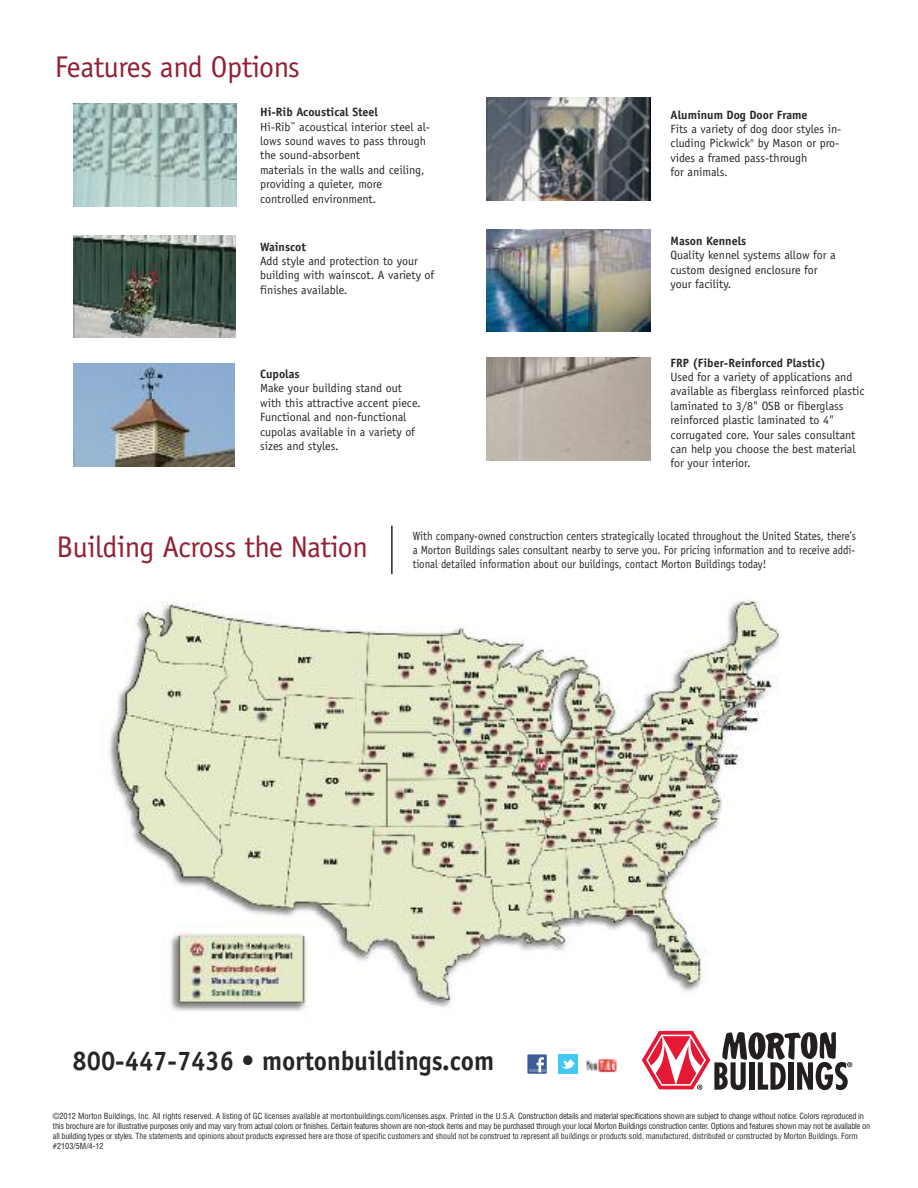
<style>
.page{position:relative;width:918px;height:1188px;background:#fff}
.page>*{position:absolute;margin:0;border:0;box-sizing:border-box;transform-origin:0 0}
.t1{font:30px "Officina Sans";letter-spacing:-.015em;color:#922133}
.t2{font:700 27px "Officina Sans";color:#272627;scale:.95 1}
.t3{font:12px/14.4px "Officina Sans";color:#272627}
.t4{font:12px/14.4px "Officina Sans";color:#272627;text-align:justify;scale:.9 1}
.t5{font:700 12px "Officina Sans";color:#272627}
.t6{font:condensed 8.25px/9.9px "Helvetica";letter-spacing:-.025em;color:#272627}
.s1{font-weight:700}
</style>
<div class="page">
<img style="left:74px;top:104px;width:163px;height:102px">
<img style="left:109px;top:600px;width:671px;height:411px">
<svg style="left:642px;top:1031px;width:210px;height:59px"></svg>
<img style="left:74px;top:235px;width:162px;height:103px">
<img style="left:74px;top:364px;width:160px;height:102px">
<img style="left:487px;top:98px;width:163px;height:102px">
<img style="left:487px;top:229px;width:163px;height:103px">
<img style="left:487px;top:358px;width:163px;height:102px">
<hr style="left:391px;top:526px;width:2px;height:48px;background:#272627">
<div style="left:559px;top:1054px;width:19px;height:20px;background:#42c8f4"></div>
<svg style="left:561px;top:1059px;width:14px;height:10px"></svg>
<img style="left:585px;top:1059px;width:32px;height:14px">
<div style="left:527px;top:1054px;width:20px;height:20px;background:#3b5b99"></div>
<svg style="left:529px;top:1057px;width:16px;height:15px"></svg>
<h1 class="t1" style="left:55px;top:56px;width:247px">Features and Options</h1>
<p class="t3" style="left:260px;top:106px;width:171px"><span class="s1">Hi-Rib Acoustical Steel<br></span>Hi-Rib<sup>™</sup> acoustical interior steel al&shy;lows sound waves to pass through the sound-absorbent<br>materials in the walls and ceiling, providing a quieter, more controlled environment.</p>
<p class="t5" style="left:260px;top:242px;width:47px">Wainscot</p>
<p class="t3" style="left:260px;top:255px;width:175px">Add style and protection to your building with wainscot. A variety of finishes available.</p>
<p class="t5" style="left:260px;top:369px;width:41px">Cupolas</p>
<p class="t3" style="left:260px;top:382px;width:162px">Make your building stand out with this attractive accent piece.<br>Functional and non-functional cupolas available in a variety of sizes and styles.</p>
<p class="t5" style="left:671px;top:110px;width:138px">Aluminum Dog Door Frame</p>
<p class="t3" style="left:671px;top:123px;width:172px">Fits a variety of dog door styles in&shy;cluding Pickwick<sup>®</sup> by Mason or pro&shy;vides a framed pass-through<br>for animals.</p>
<p class="t5" style="left:671px;top:236px;width:77px">Mason Kennels</p>
<p class="t3" style="left:671px;top:249px;width:167px">Quality kennel systems allow for a custom designed enclosure for your facility.</p>
<p class="t5" style="left:671px;top:358px;width:157px">FRP (Fiber-Reinforced Plastic)</p>
<p class="t3" style="left:671px;top:371px;width:195px">Used for a variety of applications and available as fiberglass reinforced plastic laminated to 3/8" OSB or fiberglass reinforced plastic laminated to 4" corrugated core. Your sales consultant can help you choose the best material for your interior.</p>
<h1 class="t1" style="left:57px;top:536px;width:313px">Building Across the Nation</h1>
<p class="t4" style="left:413px;top:529px;width:494px">With company-owned construction centers strategically located throughout the United States, there’s a Morton Buildings sales consultant nearby to serve you. For pricing information and to receive addi&shy;tional detailed information about our buildings, contact Morton Buildings today!</p>
<h2 class="t2" style="left:73px;top:1051px;width:445px">800-447-7436 • mortonbuildings.com</h2>
<p class="t6" style="left:53px;top:1111px;width:819px">©2012 Morton Buildings, Inc. All rights reserved. A listing of GC licenses available at mortonbuildings.com/licenses.aspx. Printed in the U.S.A. Construction details and material specifications shown are subject to change without notice. Colors reproduced in this brochure are for illustrative purposes only and may vary from actual colors or finishes. Certain features shown are non-stock items and may be purchased through your local Morton Buildings construction center. Options and features shown may not be available on all building types or styles. The statements and opinions about products expressed here are those of specific customers and should not be construed to represent all buildings or products sold, manufactured, distributed or constructed by Morton Buildings. Form #2103/5M/4-12</p>
</div>
